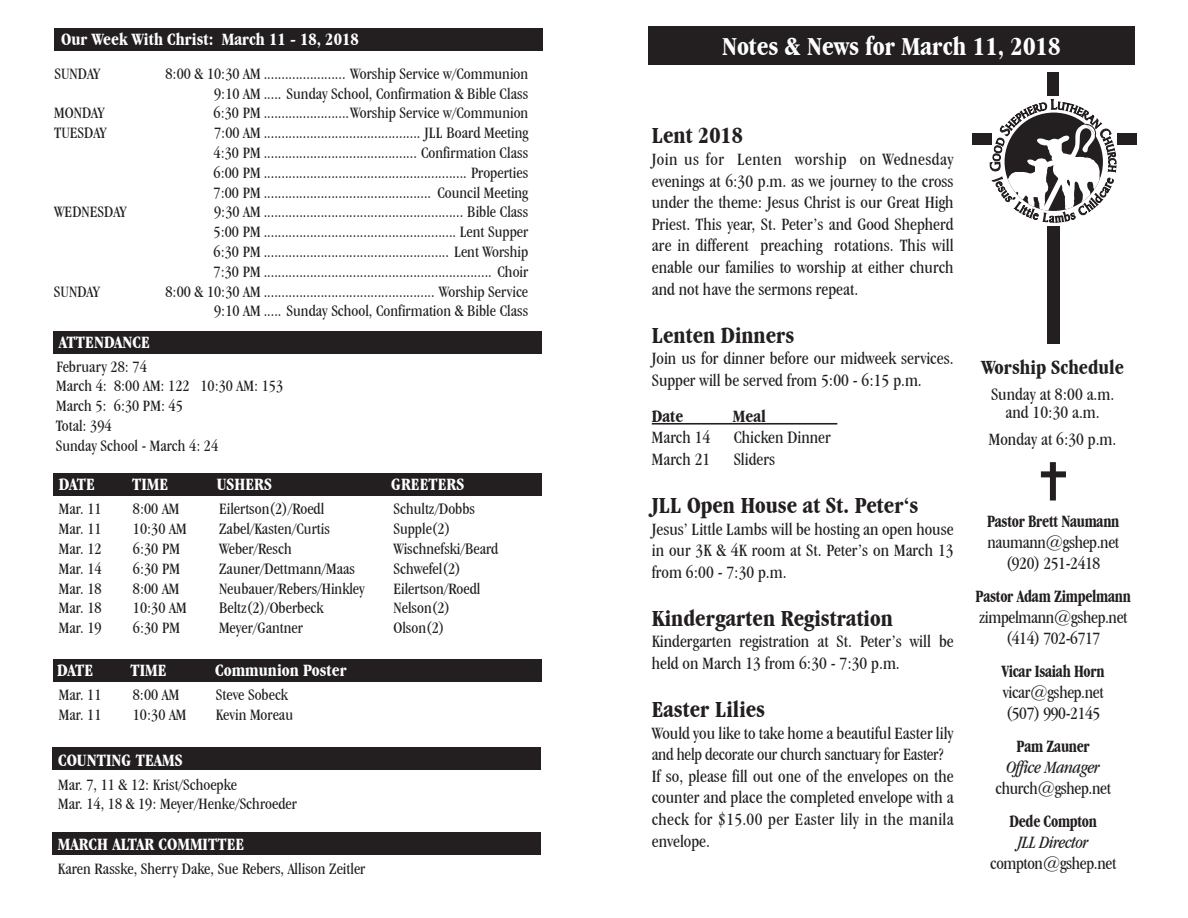
<style>
.page{position:relative;width:1188px;height:918px;background:#fff}
.page>*{position:absolute;margin:0;border:0;box-sizing:border-box;transform-origin:0 0}
.t1{font:700 condensed 27px "Garamond IT Cby BT";color:#fff}
.t2{font:700 condensed 24px "Garamond IT Cby BT";color:#231f20}
.t3{font:700 condensed 21px "Garamond IT Cby BT";color:#231f20}
.t4{font:condensed 18px/21.6px "Garamond IT Cby BT";color:#231f20}
.t5{font:700 condensed 18px "Garamond IT Cby BT";color:#fff}
.t6{font:condensed 18px/21px "Garamond IT Cby BT";letter-spacing:-.02em;color:#231f20;text-align:center}
.t7{font:700 condensed 18px "Garamond IT Cby BT";letter-spacing:-.02em;color:#231f20;scale:.9 1}
.t8{font:italic condensed 18px "Garamond IT Cby BT";letter-spacing:-.02em;color:#231f20}
.t9{font:700 condensed 18px "Garamond IT Cby BT";letter-spacing:-.02em;color:#231f20}
.t10{font:condensed 16.5px/19.8px "Garamond IT Cby BT";color:#231f20}
</style>
<div class="page">
<div style="left:54px;top:28px;width:488px;height:23px;background:#231f20"></div>
<div style="left:648px;top:26px;width:487px;height:39px;background:#231f20"></div>
<div style="left:54px;top:473px;width:488px;height:23px;background:#231f20"></div>
<div style="left:53px;top:832px;width:488px;height:23px;background:#231f20"></div>
<div style="left:53px;top:747px;width:488px;height:23px;background:#231f20"></div>
<div style="left:53px;top:331px;width:489px;height:23px;background:#231f20"></div>
<div style="left:53px;top:659px;width:489px;height:23px;background:#231f20"></div>
<div style="left:1118px;top:133px;width:19px;height:11px;background:#231f20"></div>
<div style="left:1048px;top:72px;width:11px;height:23px;background:#231f20"></div>
<div style="left:1048px;top:226px;width:12px;height:118px;background:#231f20"></div>
<div style="left:972px;top:133px;width:20px;height:11px;background:#231f20"></div>
<svg style="left:990px;top:99px;width:126px;height:131px"></svg>
<div style="left:1050px;top:462px;width:6px;height:39px;background:#231f20"></div>
<div style="left:1041px;top:471px;width:25px;height:6px;background:#231f20"></div>
<hr style="left:652px;top:423px;width:185px;height:2px;background:#231f20">
<p class="t5" style="left:61px;top:23px;width:294px">Our WWeek With Christ: August 7 - 14, 2011</p>
<p class="t5" style="left:61px;top:23px;width:28px">Our</p>
<p class="t5" style="left:103px;top:28px;width:257px">eek With Christ: March 11 - 18, 2018</p>
<p class="t10" style="left:54px;top:64px;width:47px">SUNDAY</p>
<p class="t10" style="left:165px;top:64px;width:364px;text-align:right">8:00 &amp; 10:30 AM ....................... Worship Service w/Communion<br>9:10 AM ..... Sunday School, Confirmation &amp; Bible Class</p>
<p class="t10" style="left:54px;top:103px;width:52px">MONDAY</p>
<p class="t10" style="left:214px;top:103px;width:316px">6:30 PM ........................Worship Service w/Communion</p>
<p class="t10" style="left:54px;top:123px;width:54px">TUESDAY</p>
<p class="t10" style="left:214px;top:123px;width:316px;text-align:justify">7:00 AM ............................................ JLL Board Meeting 4:30 PM ........................................... Confirmation Class 6:00 PM ......................................................... Properties 7:00 PM ............................................... Council Meeting</p>
<p class="t10" style="left:54px;top:202px;width:74px">WEDNESDAY</p>
<p class="t10" style="left:214px;top:202px;width:316px;text-align:justify">9:30 AM ........................................................ Bible Class 5:00 PM ...................................................... Lent Supper 6:30 PM .................................................... Lent Worship 7:30 PM ................................................................ Choir</p>
<p class="t10" style="left:54px;top:281px;width:47px">SUNDAY</p>
<p class="t10" style="left:166px;top:281px;width:364px;text-align:right">8:00 &amp; 10:30 AM ................................................ Worship Service<br>9:10 AM ..... Sunday School, Confirmation &amp; Bible Class</p>
<p class="t10" style="left:56px;top:356px;width:229px">February 28: 74<br>March 4: 8:00 AM: 122 10:30 AM: 153<br>March 5: 6:30 PM: 45<br>Total: 394<br>Sunday School - March 4: 24</p>
<p class="t5" style="left:59px;top:332px;width:93px">ATTENDANCE</p>
<p class="t5" style="left:59px;top:474px;width:37px">DATE</p>
<p class="t5" style="left:132px;top:474px;width:38px">TIME</p>
<p class="t5" style="left:217px;top:474px;width:57px">USHERS</p>
<p class="t5" style="left:391px;top:474px;width:75px">GREETERS</p>
<p class="t10" style="left:59px;top:499px;width:44px">Mar. 11</p>
<p class="t10" style="left:133px;top:499px;width:48px">8:00 AM</p>
<p class="t10" style="left:219px;top:499px;width:107px">Eilertson(2)/Roedl</p>
<p class="t10" style="left:393px;top:499px;width:83px">Schultz/Dobbs</p>
<p class="t10" style="left:59px;top:519px;width:44px">Mar. 11</p>
<p class="t10" style="left:133px;top:519px;width:55px">10:30 AM</p>
<p class="t10" style="left:219px;top:519px;width:112px">Zabel/Kasten/Curtis</p>
<p class="t10" style="left:393px;top:519px;width:58px">Supple(2)</p>
<p class="t10" style="left:59px;top:539px;width:44px">Mar. 12</p>
<p class="t10" style="left:133px;top:539px;width:49px">6:30 PM</p>
<p class="t10" style="left:219px;top:539px;width:74px">Weber/Resch</p>
<p class="t10" style="left:393px;top:539px;width:106px">Wischnefski/Beard</p>
<p class="t10" style="left:59px;top:559px;width:44px">Mar. 14</p>
<p class="t10" style="left:133px;top:559px;width:49px">6:30 PM</p>
<p class="t10" style="left:219px;top:559px;width:138px">Zauner/Dettmann/Maas</p>
<p class="t10" style="left:393px;top:559px;width:69px">Schwefel(2)</p>
<p class="t10" style="left:59px;top:578px;width:44px">Mar. 18</p>
<p class="t10" style="left:133px;top:578px;width:48px">8:00 AM</p>
<p class="t10" style="left:219px;top:578px;width:147px">Neubauer/Rebers/Hinkley</p>
<p class="t10" style="left:393px;top:578px;width:89px">Eilertson/Roedl</p>
<p class="t10" style="left:59px;top:598px;width:44px">Mar. 18</p>
<p class="t10" style="left:133px;top:598px;width:55px">10:30 AM</p>
<p class="t10" style="left:219px;top:598px;width:106px">Beltz(2)/Oberbeck</p>
<p class="t10" style="left:393px;top:598px;width:58px">Nelson(2)</p>
<p class="t10" style="left:59px;top:618px;width:44px">Mar. 19</p>
<p class="t10" style="left:133px;top:618px;width:49px">6:30 PM</p>
<p class="t10" style="left:219px;top:618px;width:86px">Meyer/Gantner</p>
<p class="t10" style="left:393px;top:618px;width:52px">Olson(2)</p>
<p class="t5" style="left:57px;top:659px;width:37px">DATE</p>
<p class="t5" style="left:131px;top:659px;width:38px">TIME</p>
<p class="t5" style="left:215px;top:659px;width:133px">Communion Poster</p>
<p class="t10" style="left:59px;top:685px;width:44px">Mar. 11</p>
<p class="t10" style="left:133px;top:685px;width:48px">8:00 AM</p>
<p class="t10" style="left:216px;top:685px;width:74px">Steve Sobeck</p>
<p class="t10" style="left:59px;top:704px;width:44px">Mar. 11</p>
<p class="t10" style="left:133px;top:704px;width:55px">10:30 AM</p>
<p class="t10" style="left:216px;top:704px;width:79px">Kevin Moreau</p>
<p class="t5" style="left:58px;top:749px;width:126px">COUNTING TEAMS</p>
<p class="t10" style="left:58px;top:774px;width:240px">Mar. 7, 11 &amp; 12: Krist/Schoepke<br>Mar. 14, 18 &amp; 19: Meyer/Henke/Schroeder</p>
<p class="t5" style="left:58px;top:833px;width:188px">MARCH ALTAR COMMITTEE</p>
<p class="t10" style="left:58px;top:859px;width:309px">Karen Rasske, Sherry Dake, Sue Rebers, Allison Zeitler</p>
<h1 class="t1" style="left:722px;top:30px;width:340px">Notes &amp; News for March 11, 2018</h1>
<h1 class="t1" style="left:802px;top:31px;width:332px">Note &amp; News for August 7, 2011</h1>
<h2 class="t2" style="left:652px;top:121px;width:93px">Lent 2018</h2>
<p class="t4" style="left:652px;top:148px;width:303px;text-align:justify">Join us for Lenten worship on Wednesday evenings at 6:30 p.m. as we journey to the cross under the theme: Jesus Christ is our Great High Priest. This year, St. Peter’s and Good Shepherd are in different preaching rotations. This will enable our families to worship at either church and not have the sermons repeat.</p>
<h2 class="t2" style="left:652px;top:321px;width:144px">Lenten Dinners</h2>
<p class="t4" style="left:652px;top:347px;width:303px">Join us for dinner before our midweek services.<br>Supper will be served from 5:00 - 6:15 p.m.</p>
<p class="t9" style="left:652px;top:405px;width:33px">Date</p>
<p class="t9" style="left:733px;top:405px;width:35px">Meal</p>
<p class="t4" style="left:652px;top:427px;width:60px">March 14</p>
<p class="t4" style="left:734px;top:427px;width:99px">Chicken Dinner</p>
<p class="t4" style="left:652px;top:448px;width:60px">March 21</p>
<p class="t4" style="left:734px;top:448px;width:43px">Sliders</p>
<h2 class="t2" style="left:652px;top:491px;width:268px">JLL Open House at St. Peter‘s</h2>
<p class="t4" style="left:652px;top:518px;width:303px;text-align:justify">Jesus’ Little Lambs will be hosting an open house in our 3K &amp; 4K room at St. Peter’s on March 13 from 6:00 - 7:30 p.m.</p>
<h2 class="t2" style="left:652px;top:604px;width:243px">Kindergarten Registration</h2>
<p class="t4" style="left:652px;top:631px;width:303px">Kindergarten registration at St. Peter’s will be held on March 13 from 6:30 - 7:30 p.m.</p>
<h2 class="t2" style="left:652px;top:695px;width:115px">Easter Lilies</h2>
<p class="t4" style="left:652px;top:722px;width:303px">Would you like to take home a beautiful Easter lily and help decorate our church sanctuary for Easter?<br>If so, please fill out one of the envelopes on the counter and place the completed envelope with a check for $15.00 per Easter lily in the manila envelope.</p>
<p class="t3" style="left:982px;top:354px;width:144px">Worship Schedule</p>
<p class="t4" style="left:991px;top:385px;width:125px;line-height:18px;text-align:center">Sunday at 8:00 a.m. and 10:30 a.m.</p>
<p class="t4" style="left:989px;top:429px;width:129px">Monday at 6:30 p.m.</p>
<p class="t7" style="left:987px;top:510px;width:149px">Pastor Brett Naumann</p>
<p class="t6" style="left:987px;top:531px;width:133px">naumann@gshep.net (920) 251-2418</p>
<p class="t7" style="left:976px;top:585px;width:174px">Pastor Adam Zimpelmann</p>
<p class="t6" style="left:979px;top:606px;width:150px">zimpelmann@gshep.net (414) 702-6717</p>
<p class="t7" style="left:1002px;top:660px;width:116px">Vicar Isaiah Horn</p>
<p class="t6" style="left:1003px;top:681px;width:102px;text-align:left">vicar@gshep.net (507) 990-2145</p>
<p class="t7" style="left:1017px;top:735px;width:83px">Pam Zauner</p>
<p class="t8" style="left:1006px;top:757px;width:95px">Office Manager</p>
<p class="t6" style="left:996px;top:777px;width:117px">church@gshep.net</p>
<p class="t7" style="left:1010px;top:810px;width:99px">Dede Compton</p>
<p class="t8" style="left:1018px;top:832px;width:73px">JLL Director</p>
<p class="t6" style="left:990px;top:852px;width:127px">compton@gshep.net</p>
</div>
